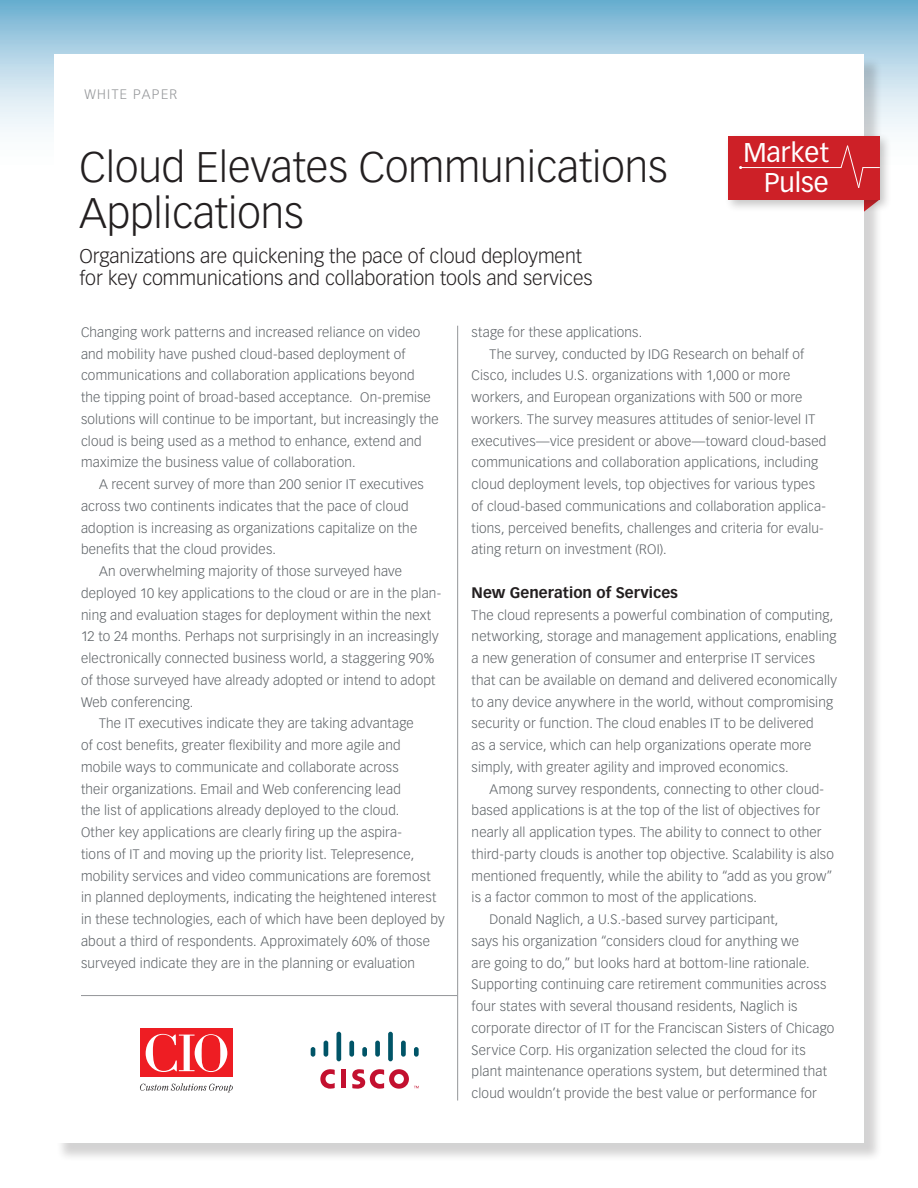
<style>
.page{position:relative;width:918px;height:1188px;background:#fff}
.page>*{position:absolute;margin:0;border:0;box-sizing:border-box;transform-origin:0 0}
.t1{font:300 42px/46.5px "Vectora LH";color:#231f20}
.t2{font:26.7px "Vectora LH";color:#fff}
.t3{font:300 19.5px/22.5px "Vectora LH";color:#231f20}
.t4{font:700 15px "Vectora LH";letter-spacing:.005em;color:#231f20}
.t5{font:300 13.5px/21.8px "Vectora LH";letter-spacing:.015em;color:#5d6266}
.t6{font:300 13.5px "Vectora LH";letter-spacing:.1em;color:#939598}
</style>
<div class="page">
<svg style="left:0;top:0;width:918px;height:132px"></svg>
<div style="left:56px;top:56px;width:827px;height:1106px;background:#231f20;opacity:.2"></div>
<div style="left:54px;top:54px;width:810px;height:1089px;background:#fff"></div>
<div style="left:725px;top:133px;width:168px;height:79px;background:#231f20;opacity:.25"></div>
<div style="left:728px;top:136px;width:152px;height:64px;background:#cd2027"></div>
<hr style="left:741px;top:167px;width:100px;height:1px;background:#fff">
<svg style="left:840px;top:145px;width:40px;height:43px"></svg>
<hr style="left:81px;top:995px;width:376px;height:1px;background:#939598">
<hr style="left:457px;top:326px;width:1px;height:775px;background:#939598">
<svg style="left:140px;top:1083px;width:93px;height:9px"></svg>
<div style="left:140px;top:1029px;width:93px;height:48px;background:#ee1d23"></div>
<svg style="left:146px;top:1034px;width:49px;height:38px"></svg>
<div style="left:195px;top:1034px;width:32px;height:38px;background:#fff;border-radius:50%"></div>
<svg style="left:201px;top:1035px;width:20px;height:36px"></svg>
<div style="left:341px;top:1070px;width:5px;height:18px;background:#c3102f"></div>
<svg style="left:320px;top:1069px;width:15px;height:20px"></svg>
<svg style="left:311px;top:1047px;width:4px;height:10px"></svg>
<hr style="left:324px;top:1041px;width:4px;height:16px;background:#005467;border-radius:2px">
<div style="left:336px;top:1032px;width:5px;height:29px;background:#005467;border-radius:2px"></div>
<div style="left:349px;top:1041px;width:5px;height:16px;background:#005467;border-radius:2px"></div>
<div style="left:362px;top:1047px;width:5px;height:10px;background:#005467;border-radius:2px"></div>
<div style="left:375px;top:1041px;width:5px;height:16px;background:#005467;border-radius:2px"></div>
<div style="left:388px;top:1032px;width:5px;height:29px;background:#005467;border-radius:2px"></div>
<div style="left:401px;top:1041px;width:5px;height:16px;background:#005467;border-radius:2px"></div>
<div style="left:414px;top:1047px;width:5px;height:10px;background:#005467;border-radius:2px"></div>
<svg style="left:352px;top:1069px;width:67px;height:20px"></svg>
<p class="t6" style="left:84px;top:87px;width:95px">WHITE PAPER</p>
<p class="t2" style="left:743px;top:137px;width:87px">Market</p>
<p class="t2" style="left:764px;top:166px;width:66px">Pulse</p>
<p class="t1" style="left:80px;top:144px;width:590px">Cloud Elevates Communications<br>Applications</p>
<p class="t3" style="left:80px;top:245px;width:515px">Organizations are quickening the pace of cloud deployment for key communications and collaboration tools and services</p>
<p class="t5" style="left:472px;top:321px;width:172px">stage for these applications.</p>
<p class="t5" style="left:472px;top:343px;width:356px;text-indent:18px">The survey, conducted by IDG Research on behalf of Cisco, includes U.S. organizations with 1,000 or more workers, and European organizations with 500 or more workers. The survey measures attitudes of senior-level IT executives—vice president or above—toward cloud-based communications and collaboration applications, including cloud deployment levels, top objectives for various types of cloud-based communications and collaboration applica&shy;tions, perceived benefits, challenges and criteria for evalu&shy;ating return on investment (ROI).</p>
<p class="t4" style="left:472px;top:583px;width:208px">New Generation of Services</p>
<p class="t5" style="left:472px;top:604px;width:367px">The cloud represents a powerful combination of computing, networking, storage and management applications, enabling a new generation of consumer and enterprise IT services that can be available on demand and delivered economically to any device anywhere in the world, without compromising security or function. The cloud enables IT to be delivered<br>as a service, which can help organizations operate more simply, with greater agility and improved economics.</p>
<p class="t5" style="left:472px;top:778px;width:364px;text-indent:18px">Among survey respondents, connecting to other cloud&shy;based applications is at the top of the list of objectives for nearly all application types. The ability to connect to other third-party clouds is another top objective. Scalability is also mentioned frequently, while the ability to “add as you grow” is a factor common to most of the applications.</p>
<p class="t5" style="left:472px;top:909px;width:364px;text-indent:18px">Donald Naglich, a U.S.-based survey participant,<br>says his organization “considers cloud for anything we<br>are going to do,” but looks hard at bottom-line rationale.<br>Supporting continuing care retirement communities across four states with several thousand residents, Naglich is corporate director of IT for the Franciscan Sisters of Chicago Service Corp. His organization selected the cloud for its plant maintenance operations system, but determined that cloud wouldn’t provide the best value or performance for</p>
<p class="t5" style="left:81px;top:321px;width:359px">Changing work patterns and increased reliance on video and mobility have pushed cloud-based deployment of communications and collaboration applications beyond<br>the tipping point of broad-based acceptance. On-premise solutions will continue to be important, but increasingly the cloud is being used as a method to enhance, extend and maximize the business value of collaboration.</p>
<p class="t5" style="left:81px;top:474px;width:344px;text-indent:18px">A recent survey of more than 200 senior IT executives across two continents indicates that the pace of cloud adoption is increasing as organizations capitalize on the benefits that the cloud provides.</p>
<p class="t5" style="left:81px;top:561px;width:362px;text-indent:18px">An overwhelming majority of those surveyed have deployed 10 key applications to the cloud or are in the plan&shy;ning and evaluation stages for deployment within the next 12 to 24 months. Perhaps not surprisingly in an increasingly electronically connected business world, a staggering 90% of those surveyed have already adopted or intend to adopt Web conferencing.</p>
<p class="t5" style="left:81px;top:713px;width:365px;text-indent:18px">The IT executives indicate they are taking advantage<br>of cost benefits, greater flexibility and more agile and mobile ways to communicate and collaborate across<br>their organizations. Email and Web conferencing lead<br>the list of applications already deployed to the cloud.<br>Other key applications are clearly firing up the aspira-<br>tions of IT and moving up the priority list. Telepresence, mobility services and video communications are foremost<br>in planned deployments, indicating the heightened interest in these technologies, each of which have been deployed by about a third of respondents. Approximately 60% of those surveyed indicate they are in the planning or evaluation</p>
</div>
